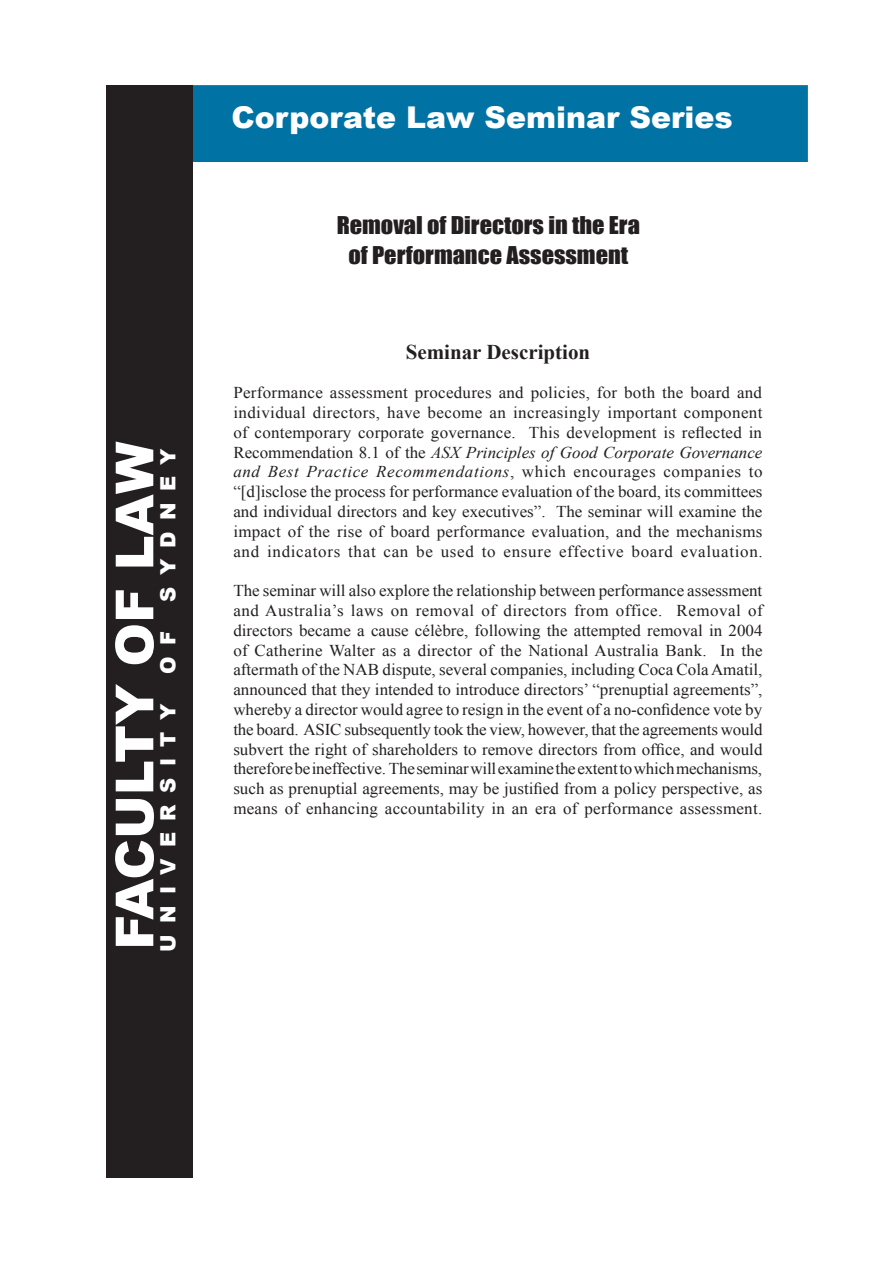
<style>
.page{position:relative;width:893px;height:1263px;background:#fff}
.page>*{position:absolute;margin:0;border:0;box-sizing:border-box;transform-origin:0 0}
.t1{font:900 52.5px "Arial";color:#fff}
.t2{font:900 30px "Arial";color:#fff}
.t3{font:22.5px "Impact";color:#231f20;scale:1.08 1}
.t4{font:900 21px "Arial";letter-spacing:.54em;color:#fff}
.Normal__Web{font:700 21px "Times New Roman";color:#231f20}
.Normal__Web-2{font:16.5px/19.8px "Times New Roman";letter-spacing:.015em;color:#231f20;text-align:justify}
.s1{font-style:italic}
</style>
<div class="page">
<div style="left:190px;top:86px;width:617px;height:75px;background:#0073a4"></div>
<div style="left:189px;top:85px;width:619px;height:77px;border:2px solid #0073a4"></div>
<div style="left:106px;top:85px;width:87px;height:1093px;background:#231f20"></div>
<p class="t1" style="left:96px;top:950px;width:510px;rotate:-90deg">FACULTY OF LAW</p>
<p class="t4" style="left:153px;top:602px;width:155px;rotate:-90deg">SYDNEY</p>
<p class="t4" style="left:153px;top:674px;width:44px;rotate:-90deg">O F</p>
<p class="t4" style="left:153px;top:952px;width:249px;rotate:-90deg">UNIVERSITY</p>
<p class="t2" style="left:231px;top:95px;width:503px">Corporate Law Seminar Series</p>
<p class="t3" style="left:337px;top:208px;width:282px">Removal of Directors in the Era</p>
<p class="t3" style="left:348px;top:238px;width:261px">of Performance Assessment</p>
<p class="Normal__Web" style="left:406px;top:337px;width:186px">Seminar Description</p>
<p class="Normal__Web-2" style="left:233px;top:382px;width:531px">Performance assessment procedures and policies, for both the board and individual directors, have become an increasingly important component of contemporary corporate governance. This development is reflected in Recommendation 8.1 of the <span class="s1">ASX Principles of Good Corporate Governance and Best Practice Recommendations</span>, which encourages companies to “[d]isclose the process for performance evaluation of the board, its committees and individual directors and key executives”. The seminar will examine the impact of the rise of board performance evaluation, and the mechanisms and indicators that can be used to ensure effective board evaluation.</p>
<p class="Normal__Web-2" style="left:233px;top:580px;width:531px">The seminar will also explore the relationship between performance assessment and Australia’s laws on removal of directors from office. Removal of directors became a cause célèbre, following the attempted removal in 2004 of Catherine Walter as a director of the National Australia Bank. In the aftermath of the NAB dispute, several companies, including Coca Cola Amatil, announced that they intended to introduce directors’ “prenuptial agreements”,</p>
<p class="Normal__Web-2" style="left:233px;top:699px;width:531px">whereby a director would agree to resign in the event of a no-confidence vote by the board. ASIC subsequently took the view, however, that the agreements would subvert the right of shareholders to remove directors from office, and would therefore be ineffective. The seminar will examine the extent to which mechanisms, such as prenuptial agreements, may be justified from a policy perspective, as means of enhancing accountability in an era of performance assessment.</p>
</div>
